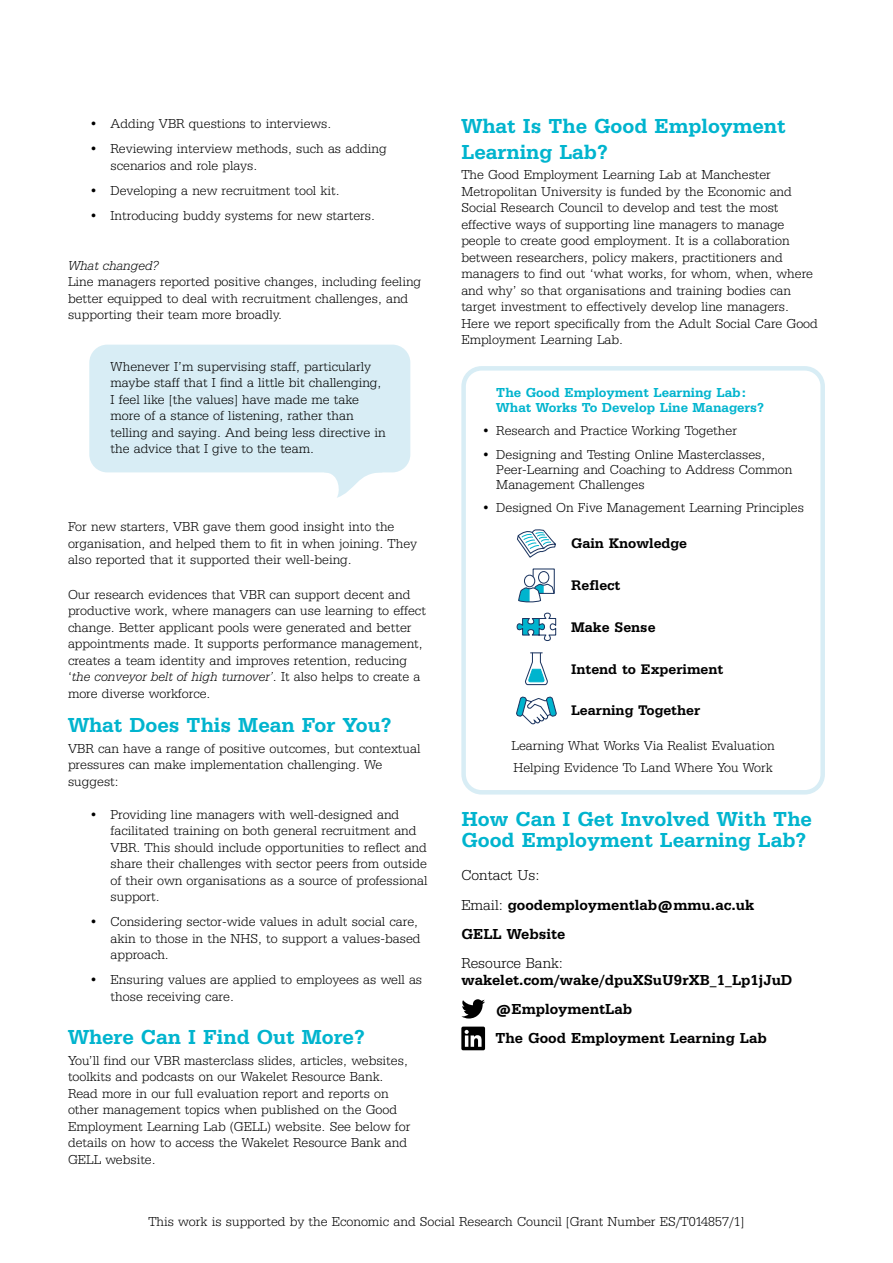
<style>
.page{position:relative;width:893px;height:1263px;background:#fff}
.page>*{position:absolute;margin:0;border:0;box-sizing:border-box;transform-origin:0 0}
.t1{font:500 21px/25.2px "Serifa BEFOP";color:#00b4ce}
.t2{font:500 15px/29.2px "Serifa BEFOP";color:#000}
.t3{font:300 15px "Serifa BEFOP";color:#000}
.t4{font:500 14.4px "Serifa BEFOP";color:#000}
.t5{font:300 13.5px/16.5px "Serifa BEFOP";color:#000}
.t6{font:500 13.5px/15px "Serifa BEFOP";color:#00b4ce}
.t7{font:italic 300 13.5px "Serifa BEFOP";color:#000}
.s1{font-weight:400}
.s2{font-style:italic}
.s3{font-weight:300}
</style>
<div class="page">
<div style="left:89px;top:345px;width:321px;height:127px;background:#d8edf5;border-radius:18px"></div>
<div style="left:461px;top:366px;width:364px;height:428px;border:4px solid #d8edf5;border-radius:18px"></div>
<svg style="left:516px;top:652px;width:41px;height:73px"></svg>
<svg style="left:516px;top:612px;width:41px;height:29px"></svg>
<svg style="left:517px;top:529px;width:39px;height:73px"></svg>
<svg style="left:324px;top:472px;width:58px;height:26px"></svg>
<svg style="left:461px;top:999px;width:24px;height:19px"></svg>
<div style="left:461px;top:1026px;width:24px;height:24px;background:#000;border-radius:2px"></div>
<svg style="left:465px;top:1030px;width:17px;height:17px"></svg>
<p class="t5" style="left:89px;top:115px;width:244px"><span class="s1">•</span> Adding VBR questions to interviews.</p>
<p class="t5" style="left:111px;top:140px;width:278px;text-indent:-21px"><span class="s1">•</span> Reviewing interview methods, such as adding scenarios and role plays.</p>
<p class="t5" style="left:89px;top:182px;width:252px"><span class="s1">•</span> Developing a new recruitment tool kit.</p>
<p class="t5" style="left:89px;top:207px;width:287px"><span class="s1">•</span> Introducing buddy systems for new starters.</p>
<p class="t7" style="left:68px;top:258px;width:92px">What changed?</p>
<p class="t5" style="left:68px;top:273px;width:355px">Line managers reported positive changes, including feeling better equipped to deal with recruitment challenges, and supporting their team more broadly.</p>
<p class="t5" style="left:111px;top:358px;width:277px">Whenever I’m supervising staff, particularly maybe staff that I find a little bit challenging, I feel like [the values] have made me take more of a stance of listening, rather than telling and saying. And being less directive in the advice that I give to the team.</p>
<p class="t5" style="left:68px;top:518px;width:351px">For new starters, VBR gave them good insight into the organisation, and helped them to fit in when joining. They also reported that it supported their well-being.</p>
<p class="t5" style="left:68px;top:586px;width:359px">Our research evidences that VBR can support decent and productive work, where managers can use learning to effect change. Better applicant pools were generated and better appointments made. It supports performance management, creates a team identity and improves retention, reducing ‘<span class="s2">the conveyor belt of high turnover’</span>. It also helps to create a more diverse workforce.</p>
<h1 class="t1" style="left:68px;top:712px;width:325px">What Does This Mean For You?</h1>
<p class="t5" style="left:68px;top:740px;width:354px">VBR can have a range of positive outcomes, but contextual pressures can make implementation challenging. We suggest:</p>
<p class="t5" style="left:111px;top:806px;width:318px;text-indent:-21px"><span class="s1">•</span> Providing line managers with well-designed and facilitated training on both general recruitment and VBR. This should include opportunities to reflect and share their challenges with sector peers from outside of their own organisations as a source of professional support.</p>
<p class="t5" style="left:111px;top:914px;width:312px;text-indent:-21px"><span class="s1">•</span> Considering sector-wide values in adult social care, akin to those in the NHS, to support a values-based approach.</p>
<p class="t5" style="left:111px;top:972px;width:313px;text-indent:-21px"><span class="s1">•</span> Ensuring values are applied to employees as well as those receiving care.</p>
<h1 class="t1" style="left:68px;top:1024px;width:298px">Where Can I Find Out More?</h1>
<p class="t5" style="left:68px;top:1052px;width:344px">You’ll find our VBR masterclass slides, articles, websites, toolkits and podcasts on our Wakelet Resource Bank.<br>Read more in our full evaluation report and reports on other management topics when published on the Good Employment Learning Lab (GELL) website. See below for details on how to access the Wakelet Resource Bank and GELL website.</p>
<h1 class="t1" style="left:461px;top:114px;width:326px">What Is The Good Employment<br>Learning Lab?</h1>
<p class="t5" style="left:461px;top:166px;width:358px">The Good Employment Learning Lab at Manchester Metropolitan University is funded by the Economic and Social Research Council to develop and test the most effective ways of supporting line managers to manage people to create good employment. It is a collaboration between researchers, policy makers, practitioners and managers to find out ‘what works, for whom, when, where and why’ so that organisations and training bodies can target investment to effectively develop line managers.<br>Here we report specifically from the Adult Social Care Good Employment Learning Lab.</p>
<p class="t6" style="left:496px;top:385px;width:269px">The Good Employment Learning Lab:<br>What Works To Develop Line Managers?</p>
<p class="t5" style="left:481px;top:422px;width:257px">• Research and Practice Working Together</p>
<p class="t5" style="left:496px;top:447px;width:297px;line-height:15px;text-indent:-15px">• Designing and Testing Online Masterclasses,<br>Peer-Learning and Coaching to Address Common<br>Management Challenges</p>
<p class="t5" style="left:481px;top:499px;width:324px">• Designed On Five Management Learning Principles</p>
<p class="t4" style="left:571px;top:535px;width:118px">Gain Knowledge</p>
<p class="t4" style="left:571px;top:577px;width:51px">Reflect</p>
<p class="t4" style="left:571px;top:619px;width:86px">Make Sense</p>
<p class="t4" style="left:571px;top:660px;width:154px">Intend to Experiment</p>
<p class="t4" style="left:571px;top:702px;width:131px">Learning Together</p>
<p class="t5" style="left:511px;top:734px;width:265px;line-height:22px">Learning What Works Via Realist Evaluation<br>Helping Evidence To Land Where You Work</p>
<h1 class="t1" style="left:461px;top:808px;width:352px;line-height:21.8px">How Can I Get Involved With The<br>Good Employment Learning Lab?</h1>
<p class="t2" style="left:461px;top:861px;width:294px"><span class="s3">Contact Us:<br>Email:</span> goodemploymentlab@mmu.ac.uk<br>GELL Website</p>
<p class="t3" style="left:461px;top:955px;width:103px">Resource Bank:</p>
<p class="t2" style="left:495px;top:965px;width:299px;text-indent:-34px">wakelet.com/wake/dpuXSuU9rXB_1_Lp1jJuD @EmploymentLab<br>The Good Employment Learning Lab</p>
<p class="t5" style="left:148px;top:1213px;width:598px">This work is supported by the Economic and Social Research Council [Grant Number ES/T014857/1]</p>
</div>
